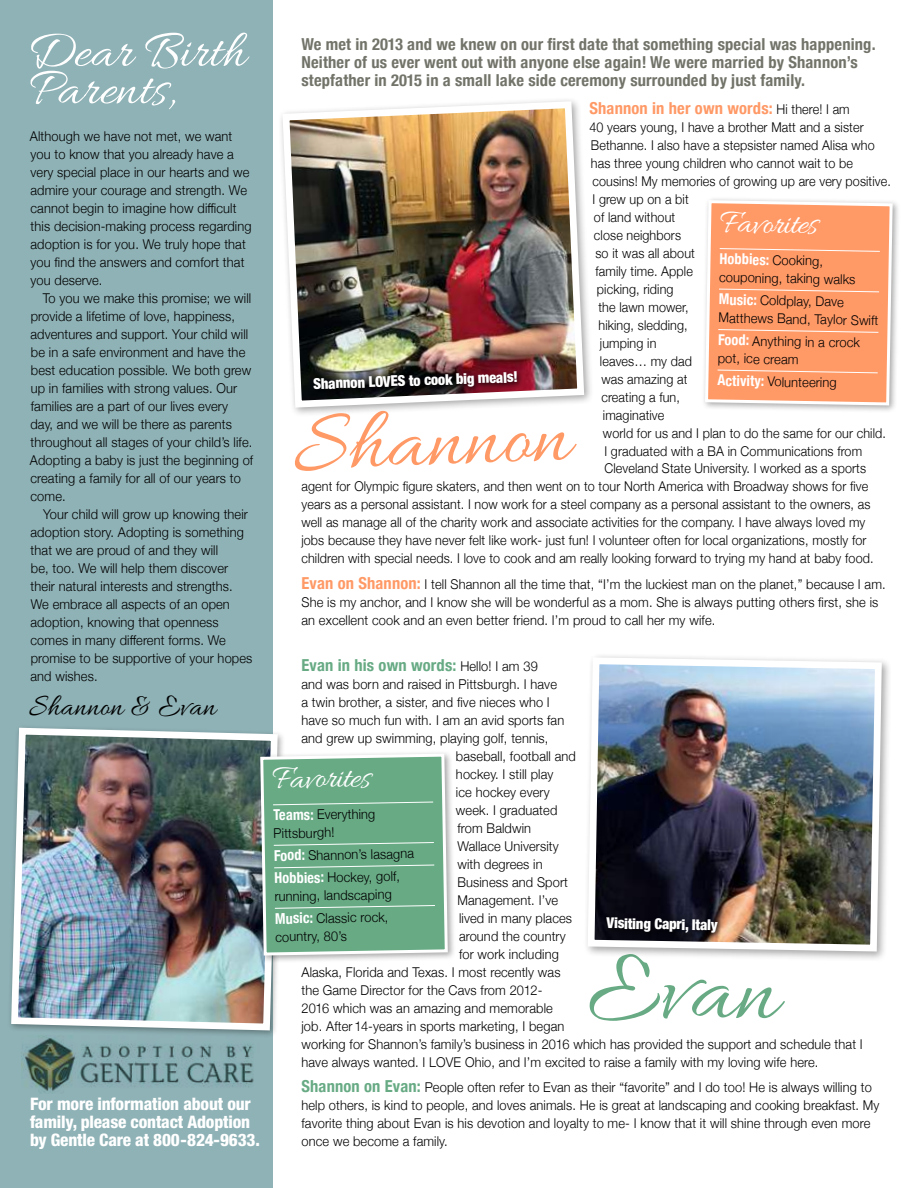
<style>
.page{position:relative;width:918px;height:1188px;background:#fff}
.page>*{position:absolute;margin:0;border:0;box-sizing:border-box;transform-origin:0 0}
.t1{font:100.5px "Allura";color:#67aa84}
.t2{font:90px "Allura";color:#f96}
.t3{font:54px "Allura";color:#fff}
.t4{font:34.5px "Allura";color:#fff}
.t5{font:31.5px "Allura";letter-spacing:.01em;color:#000;scale:.95 1}
.t6{font:800 condensed 17.25px/18px "Helvetica Neue";letter-spacing:-.01em;color:#fff}
.t7{font:700 condensed 16.5px/18px "Helvetica Neue";letter-spacing:.01em;color:#727369}
.t8{font:700 condensed 16.5px "Helvetica Neue";letter-spacing:.01em;color:#f96}
.t9{font:700 condensed 16.5px "Helvetica Neue";letter-spacing:.01em;color:#67aa84}
.t10{font:900 condensed 15px "Helvetica Neue";color:#fff}
.t11{font:700 condensed 15px "Helvetica Neue";color:#fff;scale:.95 1}
.t12{font:300 13.5px/18px "Helvetica Neue";letter-spacing:.01em;color:#000;scale:.95 1}
.t13{font:300 13.5px "Helvetica Neue";letter-spacing:.01em;color:#000;scale:.93 1}
.s1{font-weight:300;font-stretch:normal;font-size:13.5px;color:#000}
.s2{font-weight:700;font-stretch:condensed;font-size:16.5px;color:#f96}
.s3{font-weight:700;font-stretch:condensed;font-size:16.5px;color:#67aa84}
.s4{font-weight:700;font-stretch:condensed;font-size:15px;color:#fff}
</style>
<div class="page">
<img style="left:281px;top:100px;width:307px;height:311px">
<div style="left:0;top:0;width:273px;height:1188px;background:#8fb2b6"></div>
<div style="left:583px;top:653px;width:309px;height:309px;background:#000;opacity:.35"></div>
<img style="left:584px;top:654px;width:301px;height:301px">
<img style="left:10px;top:727px;width:271px;height:307px">
<img style="left:21px;top:1036px;width:233px;height:56px">
<div style="left:310px;top:368px;width:214px;height:28px;background:#000;opacity:.75"></div>
<div style="left:603px;top:914px;width:121px;height:25px;background:#000;opacity:.75"></div>
<div style="left:701px;top:197px;width:200px;height:217px;background:#000;opacity:.35"></div>
<svg style="left:704px;top:199px;width:190px;height:208px;background:#fda478"></svg>
<div style="left:257px;top:750px;width:199px;height:214px;background:#000;opacity:.35"></div>
<svg style="left:259px;top:752px;width:190px;height:205px;background:#76b090"></svg>
<h3 class="t3" style="left:27px;top:21px;width:221px">Dear Birth</h3>
<h3 class="t3" style="left:29px;top:59px;width:149px">Parents,</h3>
<p class="t12" style="left:30px;top:126px;width:235px">Although we have not met, we want you to know that you already have a very special place in our hearts and we admire your courage and strength. We cannot begin to imagine how difficult this decision-making process regarding adoption is for you. We truly hope that you find the answers and comfort that you deserve.</p>
<p class="t12" style="left:30px;top:288px;width:237px;text-indent:13px">To you we make this promise; we will provide a lifetime of love, happiness, adventures and support. Your child will be in a safe environment and have the best education possible. We both grew up in families with strong values. Our families are a part of our lives every<br>day, and we will be there as parents throughout all stages of your child’s life.<br>Adopting a baby is just the beginning of creating a family for all of our years to come.</p>
<p class="t12" style="left:30px;top:504px;width:235px;text-indent:13px">Your child will grow up knowing their adoption story. Adopting is something that we are proud of and they will<br>be, too. We will help them discover their natural interests and strengths.<br>We embrace all aspects of an open adoption, knowing that openness comes in many different forms. We promise to be supportive of your hopes and wishes.</p>
<h3 class="t5" style="left:29px;top:689px;width:198px">Shannon &amp; Evan</h3>
<p class="t6" style="left:30px;top:1095px;width:231px">For more information about our family, please contact Adoption by Gentle Care at 800-824-9633.</p>
<p class="t7" style="left:302px;top:34px;width:576px">We met in 2013 and we knew on our first date that something special was happening.<br>Neither of us ever went out with anyone else again! We were married by Shannon’s stepfather in 2015 in a small lake side ceremony surrounded by just family.</p>
<p class="t8" style="left:590px;top:94px;width:262px">Shannon in her own words: <span class="s1">Hi there! I am</span></p>
<p class="t13" style="left:590px;top:116px;width:296px">40 years young, I have a brother Matt and a sister</p>
<p class="t13" style="left:591px;top:134px;width:307px">Bethanne. I also have a stepsister named Alisa who</p>
<p class="t13" style="left:591px;top:152px;width:283px">has three young children who cannot wait to be</p>
<p class="t13" style="left:592px;top:170px;width:322px">cousins! My memories of growing up are very positive.</p>
<p class="t13" style="left:592px;top:188px;width:105px">I grew up on a bit</p>
<p class="t13" style="left:594px;top:206px;width:89px">of land without</p>
<p class="t13" style="left:594px;top:224px;width:95px">close neighbors</p>
<p class="t13" style="left:595px;top:242px;width:108px">so it was all about</p>
<p class="t13" style="left:595px;top:260px;width:106px">family time. Apple</p>
<p class="t13" style="left:597px;top:278px;width:84px">picking, riding</p>
<p class="t13" style="left:598px;top:296px;width:98px">the lawn mower,</p>
<p class="t13" style="left:598px;top:314px;width:97px">hiking, sledding,</p>
<p class="t13" style="left:600px;top:332px;width:62px">jumping in</p>
<p class="t13" style="left:600px;top:350px;width:101px">leaves… my dad</p>
<p class="t13" style="left:601px;top:368px;width:94px">was amazing at</p>
<p class="t13" style="left:601px;top:386px;width:86px">creating a fun,</p>
<p class="t13" style="left:603px;top:404px;width:68px">imaginative</p>
<p class="t13" style="left:603px;top:422px;width:306px">world for us and I plan to do the same for our child.</p>
<p class="t13" style="left:604px;top:440px;width:279px">I graduated with a BA in Communications from</p>
<p class="t13" style="left:604px;top:458px;width:283px">Cleveland State University. I worked as a sports</p>
<p class="t13" style="left:301px;top:476px;width:611px">agent for Olympic figure skaters, and then went on to tour North America with Broadway shows for five</p>
<p class="t13" style="left:301px;top:494px;width:613px">years as a personal assistant. I now work for a steel company as a personal assistant to the owners, as</p>
<p class="t13" style="left:301px;top:512px;width:608px">well as manage all of the charity work and associate activities for the company. I have always loved my</p>
<p class="t13" style="left:301px;top:530px;width:609px">jobs because they have never felt like work- just fun! I volunteer often for local organizations, mostly for</p>
<p class="t13" style="left:301px;top:548px;width:617px">children with special needs. I love to cook and am really looking forward to trying my hand at baby food.</p>
<p class="t12" style="left:302px;top:574px;width:616px"><span class="s2">Evan on Shannon:</span> I tell Shannon all the time that, “I’m the luckiest man on the planet,” because I am.<br>She is my anchor, and I know she will be wonderful as a mom. She is always putting others first, she is an excellent cook and an even better friend. I’m proud to call her my wife.</p>
<p class="t9" style="left:302px;top:651px;width:238px">Evan in his own words: <span class="s1">Hello! I am 39</span></p>
<p class="t12" style="left:301px;top:674px;width:270px">and was born and raised in Pittsburgh. I have</p>
<p class="t12" style="left:301px;top:692px;width:263px">a twin brother, a sister, and five nieces who I</p>
<p class="t12" style="left:301px;top:710px;width:278px">have so much fun with. I am an avid sports fan</p>
<p class="t12" style="left:301px;top:728px;width:261px">and grew up swimming, playing golf, tennis,</p>
<p class="t12" style="left:456px;top:746px;width:128px">baseball, football and</p>
<p class="t12" style="left:456px;top:764px;width:104px">hockey. I still play</p>
<p class="t12" style="left:456px;top:782px;width:100px">ice hockey every</p>
<p class="t12" style="left:456px;top:800px;width:108px">week. I graduated</p>
<p class="t12" style="left:458px;top:818px;width:79px">from Baldwin</p>
<p class="t12" style="left:458px;top:836px;width:108px">Wallace University</p>
<p class="t12" style="left:458px;top:854px;width:91px">with degrees in</p>
<p class="t12" style="left:458px;top:872px;width:118px">Business and Sport</p>
<p class="t12" style="left:458px;top:890px;width:107px">Management. I’ve</p>
<p class="t12" style="left:459px;top:908px;width:121px">lived in many places</p>
<p class="t12" style="left:459px;top:926px;width:114px">around the country</p>
<p class="t12" style="left:459px;top:944px;width:107px">for work including</p>
<p class="t12" style="left:301px;top:962px;width:274px">Alaska, Florida and Texas. I most recently was</p>
<p class="t12" style="left:301px;top:980px;width:255px">the Game Director for the Cavs from 2012-</p>
<p class="t12" style="left:301px;top:998px;width:266px">2016 which was an amazing and memorable</p>
<p class="t12" style="left:301px;top:1016px;width:278px">job. After 14-years in sports marketing, I began</p>
<p class="t12" style="left:301px;top:1034px;width:592px">working for Shannon’s family’s business in 2016 which has provided the support and schedule that I</p>
<p class="t12" style="left:301px;top:1052px;width:546px">have always wanted. I LOVE Ohio, and I’m excited to raise a family with my loving wife here.</p>
<p class="t12" style="left:302px;top:1077px;width:610px"><span class="s3">Shannon on Evan:</span> People often refer to Evan as their “favorite” and I do too! He is always willing to help others, is kind to people, and loves animals. He is great at landscaping and cooking breakfast. My favorite thing about Evan is his devotion and loyalty to me- I know that it will shine through even more once we become a family.</p>
<h3 class="t4" style="left:721px;top:203px;width:99px;rotate:1deg">Favorites</h3>
<p class="t11" style="left:720px;top:246px;width:110px;rotate:1deg">Hobbies: <span class="s1">Cooking,</span></p>
<p class="t12" style="left:719px;top:265px;width:145px;line-height:22.5px;rotate:1deg">couponing, taking walks<br><span class="s4">Music:</span> Coldplay, Dave</p>
<p class="t12" style="left:719px;top:305px;width:170px;line-height:22.5px;rotate:1deg">Matthews Band, Taylor Swift<br><span class="s4">Food:</span> Anything in a crock</p>
<p class="t12" style="left:718px;top:346px;width:127px;line-height:22.5px;rotate:1deg">pot, ice cream<br><span class="s4">Activity:</span> Volunteering</p>
<p class="t10" style="left:313px;top:375px;width:206px;rotate:-2deg">Shannon LOVES to cook big meals!</p>
<h2 class="t2" style="left:291px;top:395px;width:279px;rotate:-2deg">Shannon</h2>
<h3 class="t4" style="left:272px;top:760px;width:99px;rotate:-1deg">Favorites</h3>
<p class="t12" style="left:273px;top:805px;width:109px;rotate:-1deg"><span class="s4">Teams:</span> Everything<br>Pittsburgh!</p>
<p class="t12" style="left:274px;top:844px;width:149px;line-height:22.5px;rotate:-1deg"><span class="s4">Food:</span> Shannon’s lasagna<br><span class="s4">Hobbies:</span> Hockey, golf,</p>
<p class="t12" style="left:274px;top:884px;width:125px;line-height:22.5px;rotate:-1deg">running, landscaping<br><span class="s4">Music:</span> Classic rock,</p>
<p class="t12" style="left:275px;top:927px;width:77px;rotate:-1deg">country, 80’s</p>
<p class="t10" style="left:607px;top:914px;width:112px;rotate:1deg">Visiting Capri, Italy</p>
<h1 class="t1" style="left:589px;top:932px;width:192px;rotate:1deg">Evan</h1>
</div>
